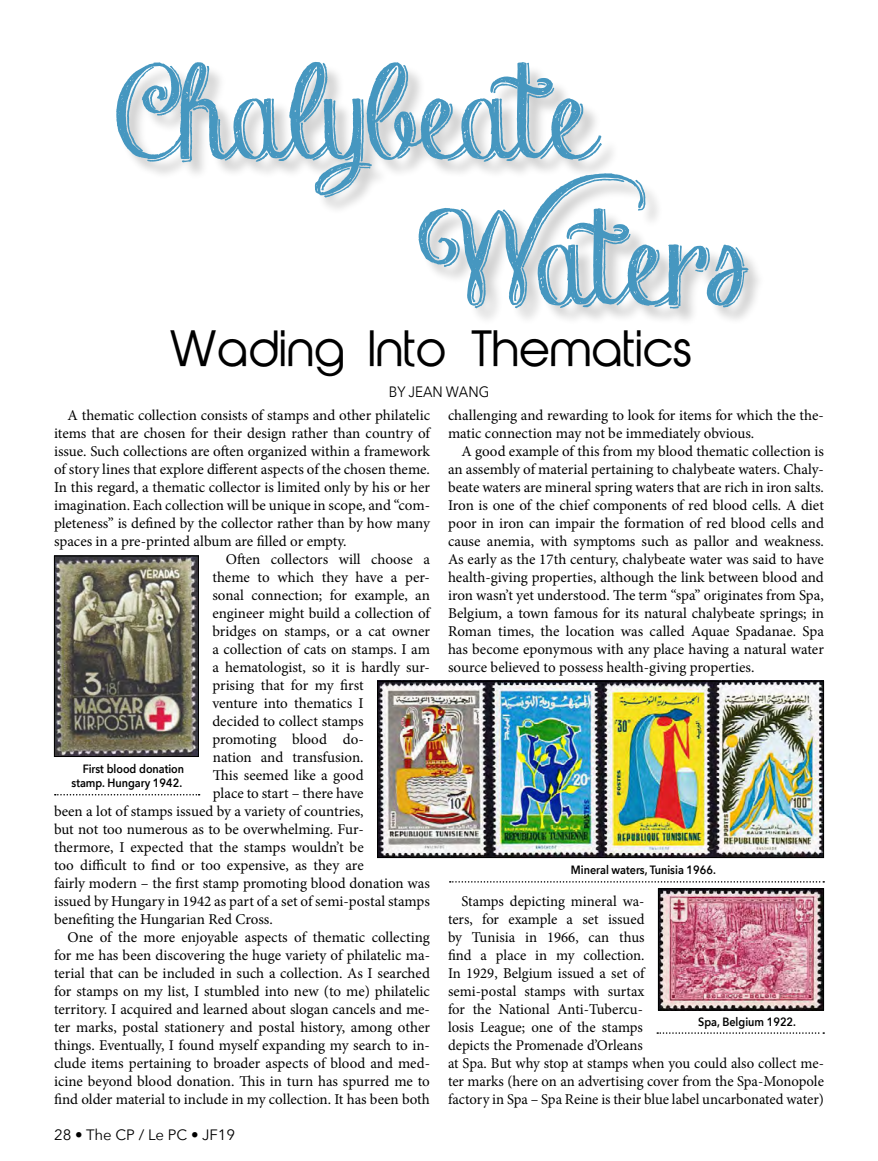
<style>
.page{position:relative;width:878px;height:1161px;background:#fff}
.page>*{position:absolute;margin:0;border:0;box-sizing:border-box;transform-origin:0 0}
.t1{font:121.8px/146.1px "Chalk hand lettering shaded demo";color:#4697c0}
.t2{font:46.5px "Abeatby Kai";color:#000}
.t3{font:15px/18px "Minion Pro";color:#000}
.t4{font:15px "Avenir Next";color:#000}
.t5{font:15px "Avenir Next";color:#000;scale:.9 1}
.t6{font:600 12px/14.4px "Avenir Next";color:#000;text-align:right;scale:.9 1}
</style>
<div class="page">
<div style="left:118px;top:64px;width:648px;height:263px;background:#000;opacity:.2"></div>
<img style="left:56px;top:558px;width:141px;height:197px">
<div style="left:54px;top:556px;width:145px;height:201px;border:1px solid #000"></div>
<svg style="left:55px;top:794px;width:145px;height:2px"></svg>
<svg style="left:449px;top:881px;width:375px;height:2px"></svg>
<svg style="left:657px;top:1032px;width:167px;height:2px"></svg>
<img style="left:660px;top:890px;width:162px;height:118px">
<div style="left:658px;top:888px;width:166px;height:122px;border:1px solid #000"></div>
<img style="left:379px;top:683px;width:443px;height:173px">
<div style="left:377px;top:681px;width:447px;height:177px;border:1px solid #000"></div>
<h1 class="t1" style="left:418px;top:47px;width:330px;text-indent:-302px">Chalybeate<br>Waters</h1>
<h2 class="t2" style="left:170px;top:330px;width:525px">Wading Into Thematics</h2>
<p class="t5" style="left:389px;top:379px;width:113px">BY JEAN WANG</p>
<p class="t3" style="left:68px;top:406px;width:364px">A thematic collection consists of stamps and other philatelic</p>
<p class="t3" style="left:54px;top:424px;width:377px">items that are chosen for their design rather than country of</p>
<p class="t3" style="left:54px;top:442px;width:377px">issue. Such collections are often organized within a framework</p>
<p class="t3" style="left:54px;top:460px;width:377px">of story lines that explore different aspects of the chosen theme.</p>
<p class="t3" style="left:54px;top:478px;width:377px">In this regard, a thematic collector is limited only by his or her</p>
<p class="t3" style="left:54px;top:496px;width:377px">imagination. Each collection will be unique in scope, and “com-</p>
<p class="t3" style="left:54px;top:514px;width:377px">pleteness” is defined by the collector rather than by how many</p>
<p class="t3" style="left:54px;top:532px;width:294px">spaces in a pre-printed album are filled or empty.</p>
<p class="t3" style="left:226px;top:550px;width:206px">Often collectors will choose a</p>
<p class="t3" style="left:212px;top:568px;width:219px">theme to which they have a per-</p>
<p class="t3" style="left:212px;top:586px;width:219px">sonal connection; for example, an</p>
<p class="t3" style="left:212px;top:604px;width:219px">engineer might build a collection of</p>
<p class="t3" style="left:212px;top:622px;width:219px">bridges on stamps, or a cat owner</p>
<p class="t3" style="left:212px;top:640px;width:219px">a collection of cats on stamps. I am</p>
<p class="t3" style="left:212px;top:658px;width:219px">a hematologist, so it is hardly sur-</p>
<p class="t3" style="left:212px;top:676px;width:153px">prising that for my first</p>
<p class="t3" style="left:212px;top:694px;width:153px">venture into thematics I</p>
<p class="t3" style="left:212px;top:712px;width:153px">decided to collect stamps</p>
<p class="t3" style="left:212px;top:730px;width:153px">promoting blood do-</p>
<p class="t3" style="left:213px;top:748px;width:152px">nation and transfusion.</p>
<p class="t3" style="left:213px;top:766px;width:152px">This seemed like a good</p>
<p class="t3" style="left:213px;top:784px;width:152px">place to start – there have</p>
<p class="t3" style="left:54px;top:802px;width:311px">been a lot of stamps issued by a variety of countries,</p>
<p class="t3" style="left:54px;top:820px;width:311px">but not too numerous as to be overwhelming. Fur-</p>
<p class="t3" style="left:54px;top:838px;width:311px">thermore, I expected that the stamps wouldn’t be</p>
<p class="t3" style="left:54px;top:856px;width:311px">too difficult to find or too expensive, as they are</p>
<p class="t3" style="left:54px;top:874px;width:377px">fairly modern – the first stamp promoting blood donation was</p>
<p class="t3" style="left:54px;top:892px;width:377px">issued by Hungary in 1942 as part of a set of semi-postal stamps</p>
<p class="t3" style="left:54px;top:910px;width:220px">benefiting the Hungarian Red Cross.</p>
<p class="t3" style="left:68px;top:928px;width:364px">One of the more enjoyable aspects of thematic collecting</p>
<p class="t3" style="left:54px;top:946px;width:377px">for me has been discovering the huge variety of philatelic ma-</p>
<p class="t3" style="left:54px;top:964px;width:377px">terial that can be included in such a collection. As I searched</p>
<p class="t3" style="left:54px;top:982px;width:377px">for stamps on my list, I stumbled into new (to me) philatelic</p>
<p class="t3" style="left:54px;top:1000px;width:377px">territory. I acquired and learned about slogan cancels and me-</p>
<p class="t3" style="left:54px;top:1018px;width:377px">ter marks, postal stationery and postal history, among other</p>
<p class="t3" style="left:54px;top:1036px;width:377px">things. Eventually, I found myself expanding my search to in-</p>
<p class="t3" style="left:54px;top:1054px;width:377px">clude items pertaining to broader aspects of blood and med-</p>
<p class="t3" style="left:54px;top:1072px;width:377px">icine beyond blood donation. This in turn has spurred me to</p>
<p class="t3" style="left:54px;top:1090px;width:377px">find older material to include in my collection. It has been both</p>
<p class="t3" style="left:448px;top:406px;width:377px">challenging and rewarding to look for items for which the the&shy;matic connection may not be immediately obvious.</p>
<p class="t3" style="left:448px;top:442px;width:377px;text-align:justify;text-indent:14px">A good example of this from my blood thematic collection is an assembly of material pertaining to chalybeate waters. Chaly&shy;beate waters are mineral spring waters that are rich in iron salts.<br>Iron is one of the chief components of red blood cells. A diet poor in iron can impair the formation of red blood cells and cause anemia, with symptoms such as pallor and weakness.<br>As early as the 17th century, chalybeate water was said to have health-giving properties, although the link between blood and iron wasn’t yet understood. The term “spa” originates from Spa, Belgium, a town famous for its natural chalybeate springs; in Roman times, the location was called Aquae Spadanae. Spa has become eponymous with any place having a natural water source believed to possess health-giving properties.</p>
<p class="t6" style="left:72px;top:761px;width:127px">First blood donation stamp. Hungary 1942.</p>
<p class="t6" style="left:571px;top:863px;width:162px">Mineral waters, Tunisia 1966.</p>
<p class="t3" style="left:448px;top:892px;width:377px;text-indent:14px">Stamps depicting mineral wa-<br>ters, for example a set issued<br>by Tunisia in 1966, can thus<br>find a place in my collection.<br>In 1929, Belgium issued a set of<br>semi-postal stamps with surtax<br>for the National Anti-Tubercu-<br>losis League; one of the stamps<br>depicts the Promenade d’Orleans<br>at Spa. But why stop at stamps when you could also collect me&shy;ter marks (here on an advertising cover from the Spa-Monopole factory in Spa – Spa Reine is their blue label uncarbonated water)</p>
<p class="t6" style="left:698px;top:1014px;width:110px">Spa, Belgium 1922.</p>
<p class="t4" style="left:54px;top:1123px;width:183px">28 • The CP / Le PC • JF19</p>
</div>
